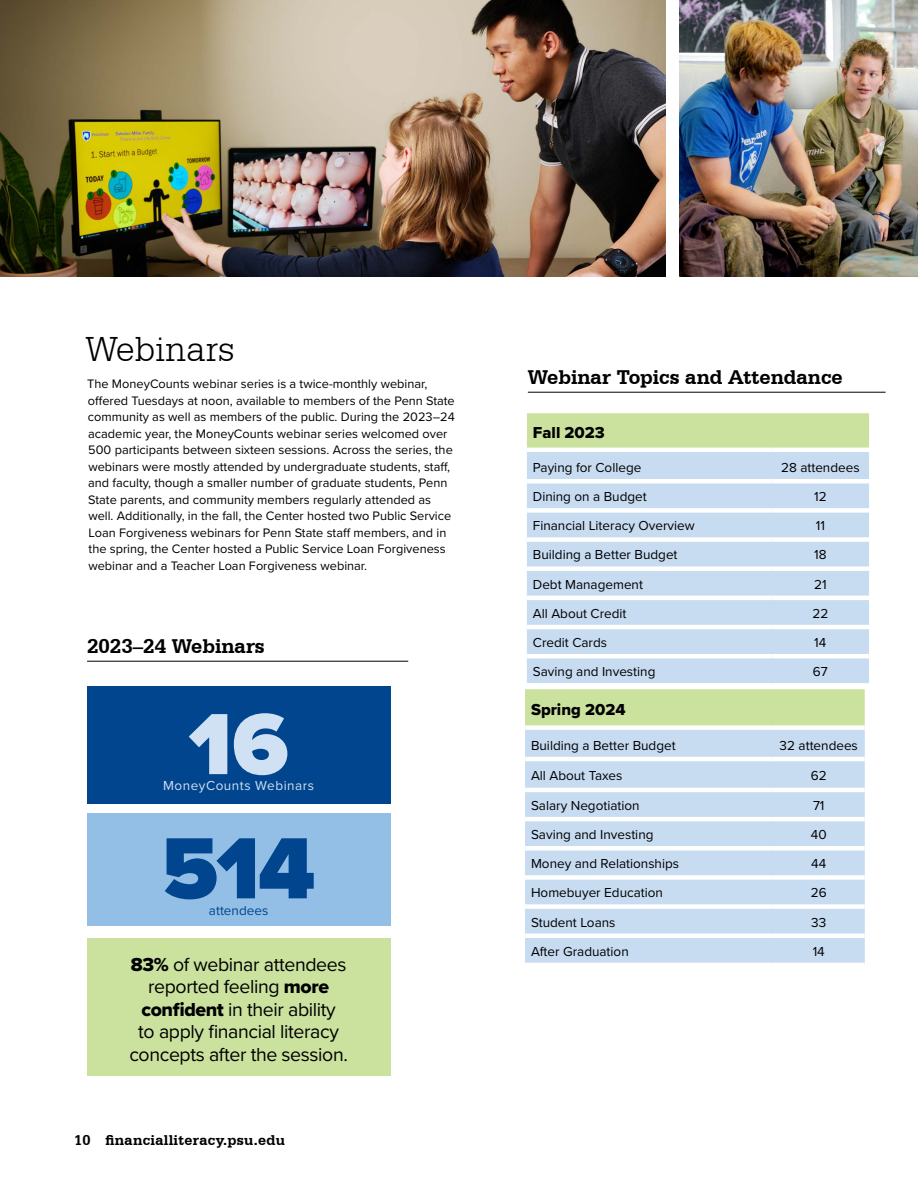
<style>
.page{position:relative;width:918px;height:1188px;background:#fff}
.page>*{position:absolute;margin:0;border:0;box-sizing:border-box;transform-origin:0 0}
.EOY__Process_ShadingTxt{font:900 90px "Proxima Nova";color:#00458d}
.EOY__Process_ShadingTxt-2{font:900 90px "Proxima Nova";color:#d1e1f4}
.Header_SpanColumn{font:300 37.5px "Serifa BT";color:#000}
.EOY_ChartHeader_RuleBelow{font:700 21px "Serifa BT";color:#000}
.CEG_Number_Highlight_3{font:19.5px/22.5px "Proxima Nova";letter-spacing:-.02em;color:#000;text-align:center}
.CEG_Table_Text{font:16.5px "Proxima Nova Extrabld";color:#000}
.t1{font:700 15px "Serifa BT";letter-spacing:.02em;color:#000}
.CEG_Table_Text-2{font:13.5px "Proxima Nova";color:#000}
.EOY__Process_ShadingTxt-3{font:13.5px "Proxima Nova";letter-spacing:.04em;color:#d1e1f4}
.EOY__Process_ShadingTxt-4{font:13.5px "Proxima Nova";color:#00458d}
.Txt_SpAfter{font:12.75px/16.5px "Proxima Nova";color:#000}
.s1{font-family:"Proxima Nova Extrabld"}
</style>
<div class="page">
<hr style="left:87px;top:661px;width:321px;height:1px;background:#000">
<div style="left:87px;top:686px;width:303px;height:118px;background:#00458d"></div>
<div style="left:87px;top:814px;width:303px;height:112px;background:#93bfe6"></div>
<div style="left:87px;top:938px;width:303px;height:138px;background:#cbe29f"></div>
<hr style="left:528px;top:392px;width:358px;height:1px;background:#000">
<img style="left:0;top:0;width:666px;height:277px">
<img style="left:680px;top:0;width:238px;height:277px">
<div style="left:527px;top:413px;width:342px;height:35px;background:#cbe29f"></div>
<div style="left:527px;top:452px;width:342px;height:231px;background:#c7dbf1"></div>
<div style="left:527px;top:483px;width:342px;height:25px;background:#c7dbf1"></div>
<hr style="left:527px;top:479px;width:245px;height:4px;background:#fff">
<hr style="left:772px;top:479px;width:97px;height:4px;background:#fff">
<div style="left:527px;top:508px;width:245px;height:5px;background:#fff"></div>
<div style="left:772px;top:508px;width:97px;height:5px;background:#fff"></div>
<div style="left:527px;top:537px;width:245px;height:5px;background:#fff"></div>
<div style="left:772px;top:537px;width:97px;height:5px;background:#fff"></div>
<div style="left:527px;top:566px;width:245px;height:5px;background:#fff"></div>
<div style="left:772px;top:566px;width:97px;height:5px;background:#fff"></div>
<hr style="left:527px;top:596px;width:245px;height:4px;background:#fff">
<hr style="left:772px;top:596px;width:97px;height:4px;background:#fff">
<hr style="left:527px;top:625px;width:245px;height:4px;background:#fff">
<hr style="left:772px;top:625px;width:97px;height:4px;background:#fff">
<hr style="left:527px;top:654px;width:245px;height:4px;background:#fff">
<hr style="left:772px;top:654px;width:97px;height:4px;background:#fff">
<div style="left:525px;top:689px;width:340px;height:36px;background:#cbe29f"></div>
<div style="left:525px;top:730px;width:340px;height:233px;background:#c7dbf1"></div>
<svg style="left:525px;top:761px;width:340px;height:27px;background:#c8dbf1"></svg>
<hr style="left:525px;top:757px;width:248px;height:4px;background:#fff">
<hr style="left:773px;top:757px;width:92px;height:4px;background:#fff">
<hr style="left:525px;top:788px;width:248px;height:4px;background:#fff">
<hr style="left:773px;top:788px;width:92px;height:4px;background:#fff">
<hr style="left:525px;top:817px;width:248px;height:4px;background:#fff">
<hr style="left:773px;top:817px;width:92px;height:4px;background:#fff">
<div style="left:525px;top:846px;width:248px;height:5px;background:#fff"></div>
<div style="left:773px;top:846px;width:92px;height:5px;background:#fff"></div>
<div style="left:525px;top:875px;width:248px;height:5px;background:#fff"></div>
<div style="left:773px;top:875px;width:92px;height:5px;background:#fff"></div>
<div style="left:525px;top:904px;width:248px;height:5px;background:#fff"></div>
<div style="left:773px;top:904px;width:92px;height:5px;background:#fff"></div>
<hr style="left:525px;top:934px;width:248px;height:4px;background:#fff">
<hr style="left:773px;top:934px;width:92px;height:4px;background:#fff">
<p class="Header_SpanColumn" style="left:86px;top:327px;width:150px">Webinars</p>
<p class="Txt_SpAfter" style="left:87px;top:375px;width:369px">The MoneyCounts webinar series is a twice-monthly webinar, offered Tuesdays at noon, available to members of the Penn State community as well as members of the public. During the 2023–24 academic year, the MoneyCounts webinar series welcomed over 500 participants between sixteen sessions. Across the series, the webinars were mostly attended by undergraduate students, staff, and faculty, though a smaller number of graduate students, Penn State parents, and community members regularly attended as well. Additionally, in the fall, the Center hosted two Public Service Loan Forgiveness webinars for Penn State staff members, and in the spring, the Center hosted a Public Service Loan Forgiveness webinar and a Teacher Loan Forgiveness webinar.</p>
<p class="EOY_ChartHeader_RuleBelow" style="left:87px;top:633px;width:179px">2023–24 Webinars</p>
<p class="EOY__Process_ShadingTxt-2" style="left:189px;top:677px;width:101px">16</p>
<p class="EOY__Process_ShadingTxt-3" style="left:163px;top:776px;width:153px">MoneyCounts Webinars</p>
<p class="EOY__Process_ShadingTxt" style="left:162px;top:801px;width:155px">514</p>
<p class="EOY__Process_ShadingTxt-4" style="left:209px;top:900px;width:61px">attendees</p>
<h2 class="CEG_Number_Highlight_3" style="left:129px;top:952px;width:220px"><span class="s1">83%</span> of webinar attendees reported feeling <span class="s1">more confident</span> in their ability<br>to apply financial literacy concepts after the session.</h2>
<p class="t1" style="left:74px;top:1131px;width:212px">10 financialliteracy.psu.edu</p>
<p class="EOY_ChartHeader_RuleBelow" style="left:528px;top:364px;width:316px">Webinar Topics and Attendance</p>
<p class="CEG_Table_Text" style="left:533px;top:420px;width:73px">Fall 2023</p>
<p class="CEG_Table_Text-2" style="left:533px;top:457px;width:110px">Paying for College</p>
<p class="CEG_Table_Text-2" style="left:781px;top:457px;width:80px">28 attendees</p>
<p class="CEG_Table_Text-2" style="left:533px;top:487px;width:115px">Dining on a Budget</p>
<p class="CEG_Table_Text-2" style="left:814px;top:487px;width:14px">12</p>
<p class="CEG_Table_Text-2" style="left:533px;top:516px;width:163px">Financial Literacy Overview</p>
<p class="CEG_Table_Text-2" style="left:816px;top:516px;width:11px">11</p>
<p class="CEG_Table_Text-2" style="left:533px;top:545px;width:146px">Building a Better Budget</p>
<p class="CEG_Table_Text-2" style="left:814px;top:545px;width:14px">18</p>
<p class="CEG_Table_Text-2" style="left:533px;top:574px;width:112px">Debt Management</p>
<p class="CEG_Table_Text-2" style="left:814px;top:574px;width:14px">21</p>
<p class="CEG_Table_Text-2" style="left:533px;top:603px;width:95px">All About Credit</p>
<p class="CEG_Table_Text-2" style="left:812px;top:603px;width:17px">22</p>
<p class="CEG_Table_Text-2" style="left:533px;top:632px;width:76px">Credit Cards</p>
<p class="CEG_Table_Text-2" style="left:814px;top:632px;width:14px">14</p>
<p class="CEG_Table_Text-2" style="left:533px;top:662px;width:124px">Saving and Investing</p>
<p class="CEG_Table_Text-2" style="left:813px;top:662px;width:16px">67</p>
<p class="CEG_Table_Text" style="left:531px;top:697px;width:96px">Spring 2024</p>
<p class="CEG_Table_Text-2" style="left:531px;top:735px;width:146px">Building a Better Budget</p>
<p class="CEG_Table_Text-2" style="left:780px;top:735px;width:80px">32 attendees</p>
<p class="CEG_Table_Text-2" style="left:531px;top:765px;width:93px">All About Taxes</p>
<p class="CEG_Table_Text-2" style="left:811px;top:765px;width:17px">62</p>
<p class="CEG_Table_Text-2" style="left:531px;top:795px;width:110px">Salary Negotiation</p>
<p class="CEG_Table_Text-2" style="left:813px;top:795px;width:13px">71</p>
<p class="CEG_Table_Text-2" style="left:531px;top:824px;width:124px">Saving and Investing</p>
<p class="CEG_Table_Text-2" style="left:811px;top:824px;width:17px">40</p>
<p class="CEG_Table_Text-2" style="left:531px;top:854px;width:150px">Money and Relationships</p>
<p class="CEG_Table_Text-2" style="left:811px;top:854px;width:17px">44</p>
<p class="CEG_Table_Text-2" style="left:531px;top:883px;width:134px">Homebuyer Education</p>
<p class="CEG_Table_Text-2" style="left:811px;top:883px;width:17px">26</p>
<p class="CEG_Table_Text-2" style="left:531px;top:912px;width:86px">Student Loans</p>
<p class="CEG_Table_Text-2" style="left:811px;top:912px;width:17px">33</p>
<p class="CEG_Table_Text-2" style="left:531px;top:941px;width:99px">After Graduation</p>
<p class="CEG_Table_Text-2" style="left:813px;top:941px;width:14px">14</p>
</div>
